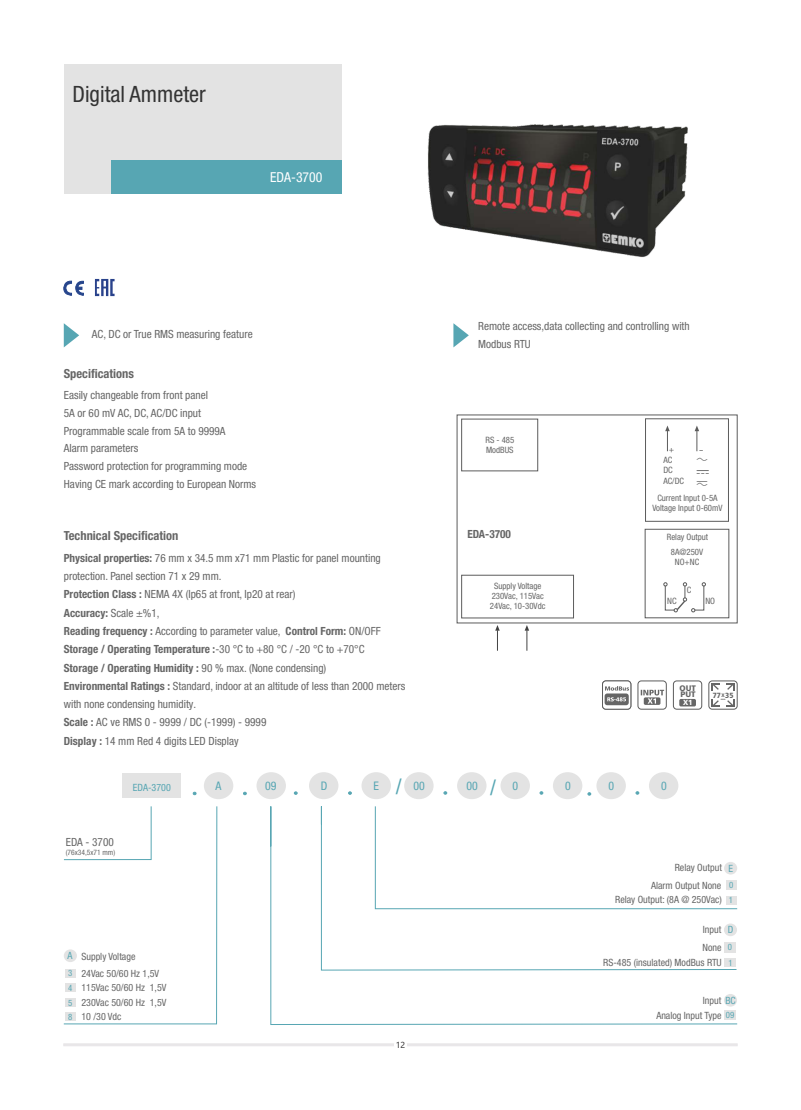
<style>
.page{position:relative;width:801px;height:1110px;background:#fff}
.page>*{position:absolute;margin:0;border:0;box-sizing:border-box;transform-origin:0 0}
.t1{font:condensed 22.5px "Helvetica Neue LT Pro";color:#333}
.t2{font:21.25px "Arial";color:#57a6b3}
.t3{font:condensed 13.75px "Helvetica Neue LT Pro";color:#fff}
.t4{font:700 condensed 12.5px "Helvetica Neue LT Pro";color:#666}
.t5{font:condensed 11.88px "Helvetica Neue LT Pro";color:#57a6b3}
.t6{font:condensed 11.25px/18.2px "Helvetica Neue LT Pro";color:#666}
.t7{font:700 condensed 11.25px "Helvetica Neue LT Pro";color:#666}
.t8{font:condensed 10px/14.4px "Helvetica Neue LT Pro";color:#666}
.t9{font:condensed 10px "Helvetica Neue LT Pro";color:#57a6b3}
.t10{font:condensed 8.75px/10px "Helvetica Neue LT Pro";color:#666;text-align:center}
.t11{font:condensed 8.75px/14.5px "Helvetica Neue LT Pro";color:#57a6b3;text-align:justify}
.t12{font:8.75px "Ebrima";color:#2b2929}
.t13{font:8.5px/12.6px "Lamothe";color:#5c5c5c}
.t14{font:condensed 8.5px "Helvetica Neue LT Pro";color:#5c5c5c}
.t15{font:condensed 8.5px "Helvetica Neue LT Pro";color:#5c5c5c;scale:1.69 1}
.t16{font:8px/6.5px "Humanist 777 BT Black B";color:#666}
.t17{font:condensed 7.5px "Helvetica Neue LT Pro";color:#666}
.t18{font:7.5px "Humanist 777 BT Black B";color:#666;scale:.9 1}
.t19{font:7.5px "Humanist 777 BT Black B";color:#fff}
.t20{font:2.38px "Humanist 777 BT Black B";color:#666}
.s1{font-weight:700}
.s2{font-size:8.75px;color:#57a6b3}
.s3{color:#57a6b3}
</style>
<div class="page">
<svg style="left:63px;top:806px;width:154px;height:218px"></svg>
<hr style="left:63px;top:1043px;width:674px;height:2px;background:#e8e6e8">
<div style="left:394px;top:1038px;width:13px;height:12px;background:#fff;border-radius:50%"></div>
<svg style="left:270px;top:806px;width:468px;height:218px"></svg>
<svg style="left:64px;top:323px;width:15px;height:24px"></svg>
<svg style="left:453px;top:323px;width:16px;height:24px"></svg>
<div style="left:724px;top:1010px;width:11px;height:9px;background:#e3e3e3"></div>
<div style="left:65px;top:969px;width:11px;height:8px;background:#e3e3e3"></div>
<div style="left:65px;top:983px;width:11px;height:8px;background:#e3e3e3"></div>
<div style="left:65px;top:997px;width:11px;height:9px;background:#e3e3e3"></div>
<div style="left:65px;top:1012px;width:11px;height:8px;background:#e3e3e3"></div>
<svg style="left:321px;top:806px;width:416px;height:164px"></svg>
<div style="left:724px;top:923px;width:13px;height:12px;background:#e3e3e3;border-radius:50%"></div>
<div style="left:724px;top:957px;width:11px;height:9px;background:#e3e3e3"></div>
<svg style="left:525px;top:625px;width:4px;height:25px"></svg>
<svg style="left:495px;top:625px;width:5px;height:25px"></svg>
<div style="left:461px;top:574px;width:113px;height:44px;border:1px solid #5c5c5c"></div>
<div style="left:645px;top:528px;width:84px;height:90px;border:1px solid #5c5c5c"></div>
<svg style="left:663px;top:582px;width:43px;height:30px"></svg>
<div style="left:645px;top:418px;width:84px;height:103px;border:1px solid #5c5c5c"></div>
<svg style="left:694px;top:425px;width:5px;height:26px"></svg>
<svg style="left:665px;top:425px;width:5px;height:26px"></svg>
<div style="left:461px;top:418px;width:77px;height:53px;border:1px solid #5c5c5c"></div>
<div style="left:64px;top:64px;width:277px;height:130px;background:#e3e3e3"></div>
<div style="left:111px;top:160px;width:230px;height:34px;background:#57a6b3"></div>
<div style="left:596px;top:772px;width:30px;height:27px;background:#e3e3e3;border-radius:50%"></div>
<div style="left:649px;top:772px;width:29px;height:27px;background:#e3e3e3;border-radius:50%"></div>
<div style="left:500px;top:772px;width:30px;height:27px;background:#e3e3e3;border-radius:50%"></div>
<div style="left:553px;top:772px;width:29px;height:27px;background:#e3e3e3;border-radius:50%"></div>
<div style="left:204px;top:772px;width:29px;height:27px;background:#e3e3e3;border-radius:50%"></div>
<div style="left:256px;top:772px;width:30px;height:27px;background:#e3e3e3;border-radius:50%"></div>
<div style="left:309px;top:772px;width:29px;height:27px;background:#e3e3e3;border-radius:50%"></div>
<div style="left:361px;top:772px;width:30px;height:27px;background:#e3e3e3;border-radius:50%"></div>
<div style="left:404px;top:772px;width:29px;height:27px;background:#e3e3e3;border-radius:50%"></div>
<div style="left:457px;top:772px;width:29px;height:27px;background:#e3e3e3;border-radius:50%"></div>
<svg style="left:348px;top:791px;width:4px;height:3px"></svg>
<div style="left:724px;top:941px;width:11px;height:11px;background:#e3e3e3"></div>
<div style="left:725px;top:880px;width:11px;height:9px;background:#e3e3e3"></div>
<div style="left:123px;top:773px;width:58px;height:24px;background:#e3e3e3"></div>
<img style="left:427px;top:124px;width:261px;height:134px">
<svg style="left:602px;top:680px;width:29px;height:29px"></svg>
<svg style="left:602px;top:680px;width:27px;height:28px"></svg>
<div style="left:637px;top:680px;width:29px;height:29px;border:1px solid #5c5c5c;border-radius:3px"></div>
<svg style="left:644px;top:697px;width:16px;height:7px"></svg>
<svg style="left:641px;top:689px;width:23px;height:14px"></svg>
<div style="left:673px;top:680px;width:29px;height:29px;border:1px solid #5c5c5c;border-radius:3px"></div>
<div style="left:679px;top:698px;width:17px;height:8px;background:#666;border-radius:2px"></div>
<div style="left:708px;top:680px;width:29px;height:29px;border:1px solid #5c5c5c;border-radius:3px"></div>
<svg style="left:712px;top:683px;width:8px;height:8px"></svg>
<svg style="left:712px;top:699px;width:8px;height:7px"></svg>
<svg style="left:726px;top:683px;width:8px;height:8px"></svg>
<svg style="left:726px;top:699px;width:8px;height:7px"></svg>
<img style="left:95px;top:278px;width:20px;height:19px">
<svg style="left:63px;top:280px;width:21px;height:15px"></svg>
<h1 class="t1" style="left:73px;top:86px;width:135px">Digital Ammeter</h1>
<p class="t3" style="left:270px;top:172px;width:54px">EDA-3700</p>
<p class="t6" style="left:92px;top:326px;width:162px">AC, DC or True RMS measuring feature</p>
<p class="t6" style="left:478px;top:319px;width:213px;line-height:17.6px">Remote access,data collecting and controlling with<br>Modbus RTU</p>
<p class="t4" style="left:64px;top:369px;width:72px">Specifications</p>
<p class="t6" style="left:64px;top:388px;width:194px;line-height:17.6px">Easily changeable from front panel<br>5A or 60 mV AC, DC, AC/DC input Programmable scale from 5A to 9999A<br>Alarm parameters<br>Password protection for programming mode Having CE mark according to European Norms</p>
<p class="t4" style="left:64px;top:531px;width:116px">Technical Specification</p>
<p class="t6" style="left:64px;top:550px;width:343px"><span class="s1">Physical properties:</span> 76 mm x 34.5 mm x71 mm Plastic for panel mounting protection. Panel section 71 x 29 mm.<br><span class="s1">Protection Class :</span> NEMA 4X (Ip65 at front, Ip20 at rear)<br><span class="s1">Accuracy:</span> Scale ±%1,<br><span class="s1">Reading frequency :</span> According to parameter value, <span class="s1">Control Form:</span> ON/OFF <span class="s1">Storage / Operating Temperature :</span>-30 °C to +80 °C / -20 °C to +70°C<br><span class="s1">Storage / Operating Humidity :</span> 90 % max. (None condensing)<br><span class="s1">Environmental Ratings :</span> Standard, indoor at an altitude of less than 2000 meters with none condensing humidity.<br><span class="s1">Scale :</span> AC ve RMS 0 - 9999 / DC (-1999) - 9999<br><span class="s1">Display :</span> 14 mm Red 4 digits LED Display</p>
<p class="t10" style="left:485px;top:436px;width:30px;text-align:left">RS - 485<br>ModBUS</p>
<p class="t7" style="left:467px;top:529px;width:45px">EDA-3700</p>
<p class="t10" style="left:490px;top:582px;width:57px">Supply Voltage<br>230Vac, 115Vac<br>24Vac, 10-30Vdc</p>
<p class="t14" style="left:674px;top:453px;width:7px;rotate:-180deg">+</p>
<p class="t15" style="left:704px;top:453px;width:4px;rotate:-180deg">-</p>
<p class="t10" style="left:663px;top:455px;width:22px;line-height:10.4px;text-align:left">AC<br>DC<br>AC/DC</p>
<p class="t13" style="left:696px;top:450px;width:14px">V<br>Z<br>W</p>
<p class="t10" style="left:652px;top:494px;width:72px">Current Input 0-5A<br>Voltage Input 0-60mV</p>
<p class="t10" style="left:667px;top:533px;width:43px">Relay Output</p>
<p class="t10" style="left:671px;top:547px;width:34px">8A@250V<br>NO+NC</p>
<p class="t10" style="left:667px;top:597px;width:11px">NC</p>
<p class="t10" style="left:687px;top:586px;width:6px">C</p>
<p class="t10" style="left:705px;top:597px;width:11px">NO</p>
<p class="t16" style="left:679px;top:685px;width:18px">OUT<br>PUT</p>
<p class="t19" style="left:683px;top:699px;width:11px">X1</p>
<p class="t18" style="left:713px;top:692px;width:25px">77 35</p>
<p class="t20" style="left:721px;top:697px;width:6px"><sup>X</sup>m m</p>
<p class="t9" style="left:133px;top:783px;width:39px">EDA-3700</p>
<p class="t6" style="left:66px;top:834px;width:50px">EDA - 3700</p>
<p class="t17" style="left:66px;top:849px;width:51px">(76x34,5x71 mm)</p>
<p class="t9" style="left:68px;top:951px;width:6px">A</p>
<p class="t11" style="left:68px;top:966px;width:6px">3<br>4<br>5<br>8</p>
<p class="t8" style="left:81px;top:950px;width:56px">Supply Voltage</p>
<p class="t8" style="left:81px;top:967px;width:87px">24Vac 50/60 Hz 1,5V<br>115Vac 50/60 Hz 1,5V<br>230Vac 50/60 Hz 1,5V<br>10 /30 Vdc</p>
<h2 class="t2" style="left:396px;top:778px;width:7px">/</h2>
<h2 class="t2" style="left:490px;top:779px;width:29px">/ <sup>0</sup></h2>
<p class="t5" style="left:565px;top:781px;width:7px">0</p>
<p class="t5" style="left:608px;top:781px;width:7px">0</p>
<p class="t5" style="left:661px;top:781px;width:7px">0</p>
<p class="t5" style="left:216px;top:781px;width:7px">A</p>
<p class="t5" style="left:265px;top:781px;width:13px">09</p>
<p class="t5" style="left:321px;top:781px;width:8px">D</p>
<p class="t5" style="left:374px;top:781px;width:7px">E</p>
<p class="t5" style="left:413px;top:781px;width:13px">00</p>
<p class="t5" style="left:466px;top:781px;width:13px">00</p>
<p class="t8" style="left:675px;top:861px;width:49px">Relay Output</p>
<p class="t9" style="left:728px;top:864px;width:6px">E</p>
<p class="t11" style="left:729px;top:893px;width:6px">1</p>
<p class="t8" style="left:651px;top:879px;width:84px">Alarm Output None <span class="s2">0</span></p>
<p class="t8" style="left:615px;top:893px;width:108px">Relay Output: (8A @ 250Vac)</p>
<p class="t8" style="left:703px;top:923px;width:32px">Input <span class="s3">D</span></p>
<p class="t8" style="left:603px;top:956px;width:131px">RS-485 (insulated) ModBus RTU <span class="s2">1</span></p>
<p class="t8" style="left:702px;top:940px;width:31px">None <span class="s2">0</span></p>
<p class="t8" style="left:703px;top:994px;width:34px">Input <span class="s3">BC</span></p>
<p class="t12" style="left:396px;top:1041px;width:11px">12</p>
<p class="t8" style="left:656px;top:1009px;width:79px">Analog Input Type <span class="s2">09</span></p>
</div>
